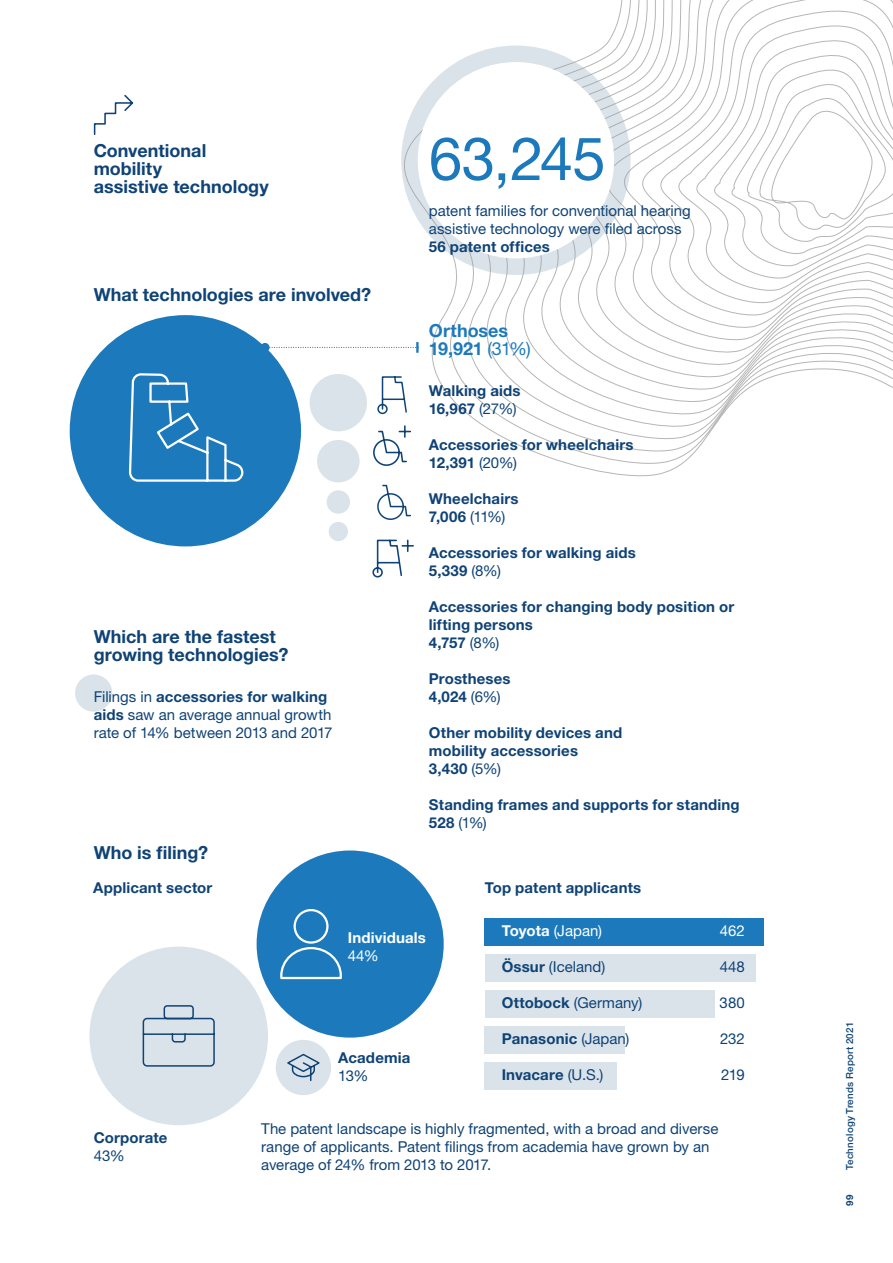
<style>
.page{position:relative;width:893px;height:1263px;background:#fff}
.page>*{position:absolute;margin:0;border:0;box-sizing:border-box;transform-origin:0 0}
.t1{font:60px "Helvetica Neue LT Std";color:#1c7abc}
.h3_figure_text_2spac{font:700 18px/18px "Helvetica Neue LT Std";color:#0f4376}
.h3_figure_text_2spac-2{font:700 18px "Helvetica Neue LT Std";color:#1c7abc}
.h3_figure_text_2spac-3{font:700 15px/18px "Helvetica Neue LT Std";letter-spacing:.01em;color:#0f4376}
.h3_figure_text_2spac-4{font:15px/18px "Helvetica Neue LT Std";color:#0f4376}
.h3_figure_text_2spac-5{font:15px "Helvetica Neue LT Std";color:#fff}
.h3_figure_text_2spac-6{font:700 15px "Helvetica Neue LT Std";letter-spacing:.01em;color:#fff}
.t2{font:500 9.75px "Helvetica Neue LT Std";letter-spacing:.02em;color:#0f4376}
.t3{font:700 9.75px "Helvetica Neue LT Std";color:#0f4376}
.s1{font-weight:700}
.s2{font-weight:400}
</style>
<div class="page">
<svg style="left:309px;top:0;width:584px;height:532px"></svg>
<div style="left:418px;top:62px;width:196px;height:196px;background:#fff;border-radius:50%"></div>
<div style="left:276px;top:1040px;width:55px;height:55px;background:#dbe3ea;border-radius:50%"></div>
<svg style="left:287px;top:1053px;width:33px;height:29px"></svg>
<div style="left:310px;top:374px;width:57px;height:57px;background:#dbe3ea;border-radius:50%"></div>
<div style="left:317px;top:440px;width:43px;height:42px;background:#dbe3ea;border-radius:50%"></div>
<div style="left:327px;top:490px;width:23px;height:24px;background:#dbe3ea;border-radius:50%"></div>
<div style="left:261px;top:343px;width:9px;height:9px;background:#1c7abc;border-radius:50%"></div>
<svg style="left:266px;top:342px;width:153px;height:11px"></svg>
<div style="left:485px;top:918px;width:279px;height:27px;background:#1c7abc"></div>
<div style="left:485px;top:954px;width:271px;height:27px;background:#dbe3ea"></div>
<div style="left:485px;top:990px;width:229px;height:27px;background:#dbe3ea"></div>
<div style="left:485px;top:1026px;width:140px;height:27px;background:#dbe3ea"></div>
<div style="left:485px;top:1062px;width:132px;height:27px;background:#dbe3ea"></div>
<div style="left:257px;top:850px;width:187px;height:187px;background:#1c7abc;border-radius:50%"></div>
<svg style="left:280px;top:909px;width:62px;height:71px"></svg>
<div style="left:89px;top:946px;width:179px;height:179px;background:#dbe3ea;border-radius:50%"></div>
<svg style="left:142px;top:1005px;width:73px;height:62px"></svg>
<div style="left:70px;top:315px;width:231px;height:231px;background:#1c7abc;border-radius:50%"></div>
<div style="left:75px;top:674px;width:37px;height:38px;background:#dbe3ea;border-radius:50%"></div>
<svg style="left:93px;top:95px;width:41px;height:40px"></svg>
<svg style="left:377px;top:375px;width:31px;height:40px"></svg>
<svg style="left:130px;top:373px;width:114px;height:109px"></svg>
<svg style="left:376px;top:484px;width:36px;height:37px"></svg>
<svg style="left:372px;top:424px;width:40px;height:43px"></svg>
<svg style="left:372px;top:539px;width:42px;height:39px"></svg>
<div style="left:329px;top:522px;width:19px;height:19px;background:#dbe3ea;border-radius:50%"></div>
<p class="h3_figure_text_2spac" style="left:94px;top:141px;width:177px">Conventional mobility<br>assistive technology</p>
<p class="h3_figure_text_2spac" style="left:94px;top:285px;width:279px">What technologies are involved?</p>
<p class="h3_figure_text_2spac" style="left:94px;top:627px;width:196px">Which are the fastest growing technologies?</p>
<p class="h3_figure_text_2spac-4" style="left:94px;top:687px;width:240px">Filings in <span class="s1">accessories for walking aids</span> saw an average annual growth rate of 14% between 2013 and 2017</p>
<p class="h3_figure_text_2spac" style="left:94px;top:843px;width:116px">Who is filing?</p>
<p class="h3_figure_text_2spac-3" style="left:93px;top:878px;width:121px">Applicant sector</p>
<p class="t1" style="left:429px;top:123px;width:178px">63,245</p>
<p class="h3_figure_text_2spac-4" style="left:429px;top:201px;width:263px">patent families for conventional hearing assistive technology were filed across<br><span class="s1">56 patent offices</span></p>
<p class="h3_figure_text_2spac-2" style="left:429px;top:319px;width:81px">Orthoses</p>
<p class="h3_figure_text_2spac-2" style="left:429px;top:337px;width:103px">19,921 <span class="s2">(31%)</span></p>
<p class="h3_figure_text_2spac-3" style="left:429px;top:381px;width:93px">Walking aids<br>16,967 <span class="s2">(27%)</span></p>
<p class="h3_figure_text_2spac-3" style="left:429px;top:435px;width:206px">Accessories for wheelchairs<br>12,391 <span class="s2">(20%)</span></p>
<p class="h3_figure_text_2spac-3" style="left:429px;top:489px;width:91px">Wheelchairs<br>7,006 <span class="s2">(11%)</span></p>
<p class="h3_figure_text_2spac-3" style="left:429px;top:543px;width:209px">Accessories for walking aids<br>5,339 <span class="s2">(8%)</span></p>
<p class="h3_figure_text_2spac-3" style="left:429px;top:597px;width:307px">Accessories for changing body position or lifting persons<br>4,757 <span class="s2">(8%)</span></p>
<p class="h3_figure_text_2spac-3" style="left:429px;top:669px;width:83px">Prostheses<br>4,024 <span class="s2">(6%)</span></p>
<p class="h3_figure_text_2spac-3" style="left:429px;top:723px;width:195px">Other mobility devices and mobility accessories<br>3,430 <span class="s2">(5%)</span></p>
<p class="h3_figure_text_2spac-3" style="left:429px;top:795px;width:312px">Standing frames and supports for standing<br>528 <span class="s2">(1%)</span></p>
<p class="h3_figure_text_2spac-3" style="left:485px;top:878px;width:158px">Top patent applicants</p>
<p class="h3_figure_text_2spac-3" style="left:94px;top:1128px;width:75px">Corporate</p>
<p class="h3_figure_text_2spac-4" style="left:94px;top:1146px;width:33px">43%</p>
<p class="h3_figure_text_2spac-6" style="left:348px;top:928px;width:80px">Individuals</p>
<p class="h3_figure_text_2spac-5" style="left:348px;top:947px;width:32px">44%</p>
<p class="h3_figure_text_2spac-3" style="left:338px;top:1048px;width:74px">Academia</p>
<p class="h3_figure_text_2spac-4" style="left:338px;top:1066px;width:32px">13%</p>
<p class="h3_figure_text_2spac-5" style="left:502px;top:922px;width:102px"><span class="s1">Toyota</span> (Japan)</p>
<p class="h3_figure_text_2spac-5" style="left:720px;top:922px;width:26px">462</p>
<p class="h3_figure_text_2spac-4" style="left:502px;top:957px;width:105px"><span class="s1">Össur</span> (Iceland)</p>
<p class="h3_figure_text_2spac-4" style="left:720px;top:957px;width:27px">448</p>
<p class="h3_figure_text_2spac-4" style="left:502px;top:993px;width:142px"><span class="s1">Ottobock</span> (Germany)</p>
<p class="h3_figure_text_2spac-4" style="left:720px;top:993px;width:27px">380</p>
<p class="h3_figure_text_2spac-3" style="left:502px;top:1029px;width:129px">Panasonic <span class="s2">(Japan)</span></p>
<p class="h3_figure_text_2spac-4" style="left:720px;top:1029px;width:26px">232</p>
<p class="h3_figure_text_2spac-3" style="left:502px;top:1065px;width:103px">Invacare <span class="s2">(U.S.)</span></p>
<p class="h3_figure_text_2spac-4" style="left:721px;top:1065px;width:25px">219</p>
<p class="h3_figure_text_2spac-4" style="left:261px;top:1119px;width:459px">The patent landscape is highly fragmented, with a broad and diverse range of applicants. Patent filings from academia have grown by an average of 24% from 2013 to 2017.</p>
<p class="t2" style="left:844px;top:1170px;width:150px;rotate:-90deg">Technology Trends Report 2021</p>
<p class="t3" style="left:844px;top:1206px;width:13px;rotate:-90deg">99</p>
</div>
